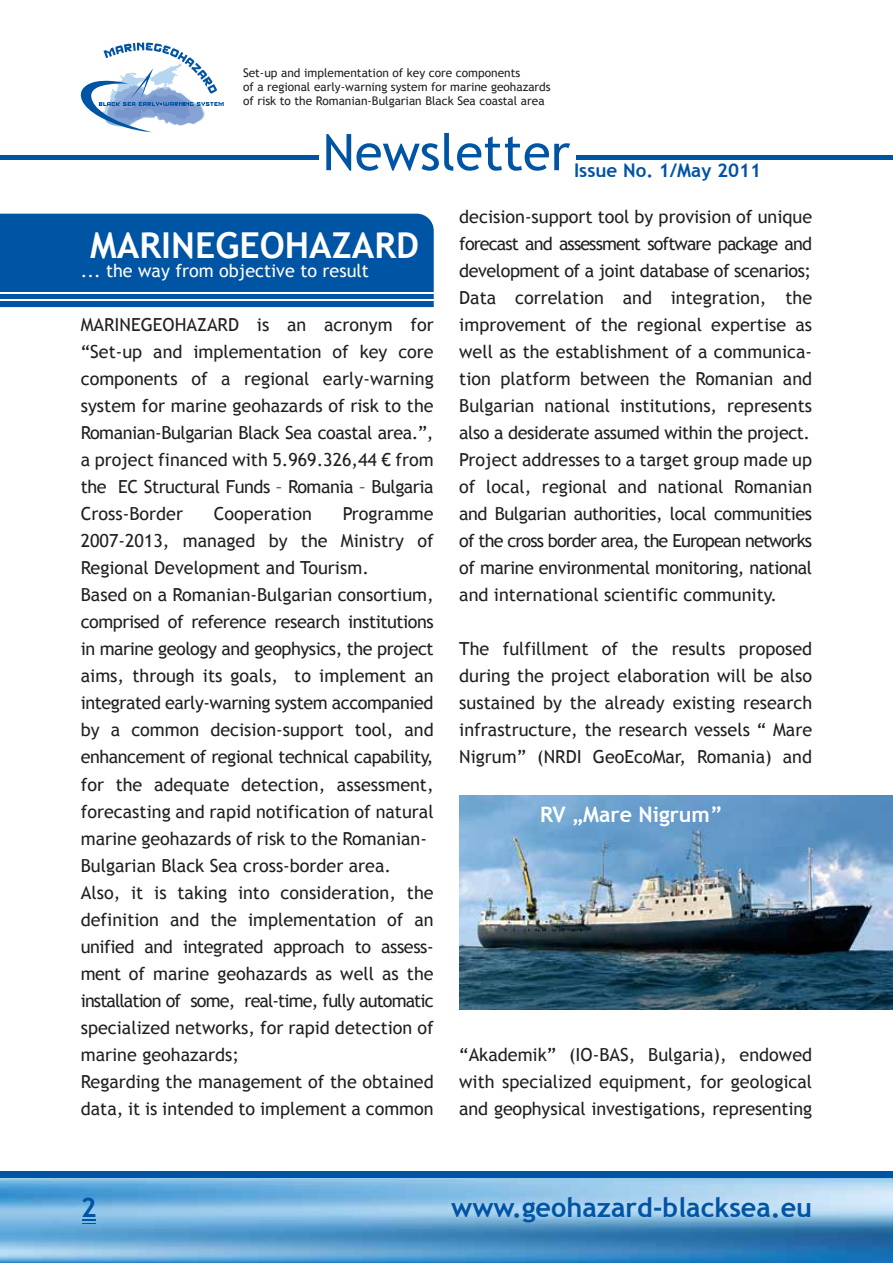
<style>
.page{position:relative;width:893px;height:1263px;background:#fff}
.page>*{position:absolute;margin:0;border:0;box-sizing:border-box;transform-origin:0 0}
.t1{font:50.55px "Trebuchet MS";color:#0054a4}
.t2{font:700 35.7px "Trebuchet MS";color:#fff}
.t3{font:700 27px "Trebuchet MS";color:#0054a4}
.t4{font:700 21.45px "Trebuchet MS";color:#fff}
.t5{font:700 18.9px "Trebuchet MS";color:#0054a4}
.t6{font:18px/27px "Trebuchet MS";color:#231f20;text-align:justify}
.t7{font:18px "Trebuchet MS";color:#fff}
.t8{font:11.85px/14.2px "Trebuchet MS";color:#231f20}
</style>
<div class="page">
<div style="left:0;top:214px;width:434px;height:93px;background:#0054a4"></div>
<hr style="left:0;top:292px;width:434px;height:2px;background:#fff">
<hr style="left:0;top:299px;width:434px;height:2px;background:#fff">
<img style="left:0;top:1178px;width:893px;height:85px">
<div style="left:446px;top:1171px;width:447px;height:7px;background:#0054a4"></div>
<div style="left:0;top:1171px;width:446px;height:7px;background:#0054a4"></div>
<div style="left:446px;top:155px;width:447px;height:5px;background:#0054a4"></div>
<div style="left:0;top:155px;width:446px;height:5px;background:#0054a4"></div>
<div style="left:319px;top:127px;width:256px;height:50px;background:#fff"></div>
<img style="left:459px;top:795px;width:434px;height:214px">
<svg style="left:83px;top:1219px;width:13px;height:5px"></svg>
<svg style="left:80px;top:43px;width:144px;height:89px"></svg>
<p class="t8" style="left:243px;top:65px;width:309px">Set-up and implementation of key core components<br>of a regional early-warning system for marine geohazards of risk to the Romanian-Bulgarian Black Sea coastal area</p>
<h1 class="t1" style="left:323px;top:123px;width:249px">Newsletter</h1>
<p class="t5" style="left:574px;top:158px;width:189px">Issue No. 1/May 2011</p>
<h2 class="t2" style="left:90px;top:223px;width:330px">MARINEGEOHAZARD</h2>
<p class="t7" style="left:81px;top:260px;width:290px">... the way from objective to result</p>
<p class="t6" style="left:81px;top:312px;width:354px">MARINEGEOHAZARD is an acronym for “Set-up and implementation of key core components of a regional early-warning system for marine geohazards of risk to the Romanian-Bulgarian Black Sea coastal area.”, a project financed with 5.969.326,44 € from the EC Structural Funds – Romania – Bulgaria Cross-Border</p>
<p class="t6" style="left:214px;top:501px;width:100px">Cooperation</p>
<p class="t6" style="left:81px;top:501px;width:354px;text-align:left;text-indent:262px">Programme 2007-2013, managed by the Ministry of Regional Development and Tourism.<br>Based on a Romanian-Bulgarian consortium, comprised of reference research institutions in marine geology and geophysics, the project aims, through its goals, to implement an integrated early-warning system accompanied by a common decision-support tool, and enhancement of regional technical capability, for the adequate detection, assessment, forecasting and rapid notification of natural marine geohazards of risk to the Romanian-Bulgarian Black Sea cross-border area.<br>Also, it is taking into consideration, the definition and the implementation of an unified and integrated approach to assess&shy;ment of marine geohazards as well as the installation of some, real-time, fully automatic specialized networks, for rapid detection of marine geohazards;<br>Regarding the management of the obtained data, it is intended to implement a common</p>
<p class="t6" style="left:459px;top:204px;width:354px">decision-support tool by provision of unique forecast and assessment software package and development of a joint database of scenarios; Data correlation and integration, the improvement of the regional expertise as well as the establishment of a communica&shy;tion platform between the Romanian and Bulgarian national institutions, represents also a desiderate assumed within the project.<br>Project addresses to a target group made up of local, regional and national Romanian and Bulgarian authorities, local communities of the cross border area, the European networks of marine environmental monitoring, national and international scientific community.</p>
<p class="t6" style="left:459px;top:636px;width:354px">The fulfillment of the results proposed during the project elaboration will be also sustained by the already existing research infrastructure, the research vessels “ Mare Nigrum” (NRDI GeoEcoMar, Romania) and</p>
<p class="t4" style="left:540px;top:801px;width:184px">RV „Mare Nigrum”</p>
<p class="t6" style="left:459px;top:1041px;width:354px">“Akademik” (IO-BAS, Bulgaria), endowed with specialized equipment, for geological and geophysical investigations, representing</p>
<h3 class="t3" style="left:81px;top:1191px;width:17px">2</h3>
<h3 class="t3" style="left:451px;top:1191px;width:362px">www.geohazard-blacksea.eu</h3>
</div>
